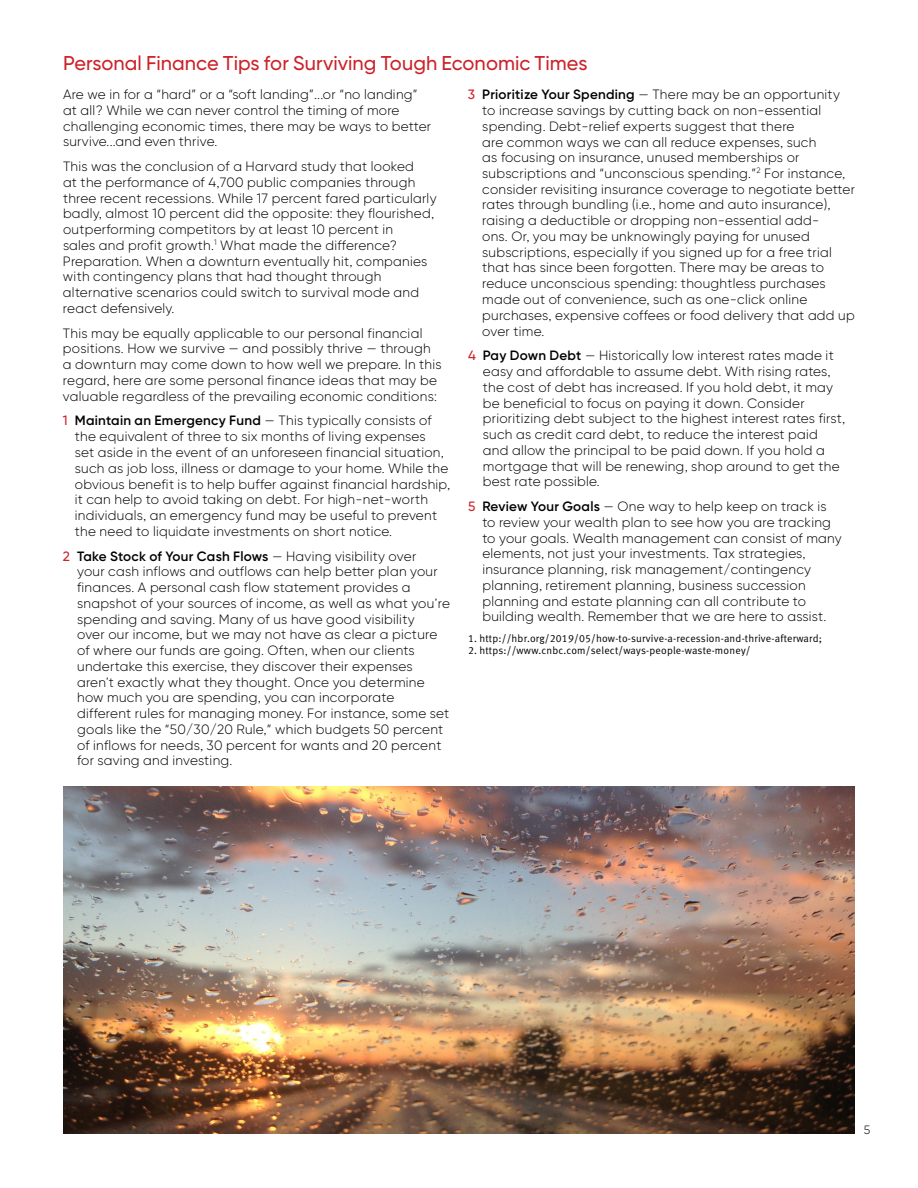
<style>
.page{position:relative;width:918px;height:1188px;background:#fff}
.page>*{position:absolute;margin:0;border:0;box-sizing:border-box;transform-origin:0 0}
.t1{font:500 19.95px "Gilroy BN";color:#cc2229}
.t2{font:300 13.5px/15.8px "Gilroy BN";letter-spacing:.02em;color:#000}
.t3{font:300 12px "Gilroy BN";color:#000}
.t4{font:10.5px "Meta Normal LF";letter-spacing:.02em;color:#000}
.s1{font-weight:500;color:#cc2229}
.s2{font-weight:600}
</style>
<div class="page">
<img style="left:63px;top:787px;width:792px;height:347px">
<h1 class="t1" style="left:63px;top:51px;width:526px">Personal Finance Tips for Surviving Tough Economic Times</h1>
<p class="t2" style="left:63px;top:86px;width:370px">Are we in for a “hard” or a “soft landing”...or “no landing” at all? While we can never control the timing of more challenging economic times, there may be ways to better survive...and even thrive.</p>
<p class="t2" style="left:63px;top:158px;width:375px">This was the conclusion of a Harvard study that looked<br>at the performance of 4,700 public companies through three recent recessions. While 17 percent fared particularly badly, almost 10 percent did the opposite: they flourished, outperforming competitors by at least 10 percent in<br>sales and profit growth.<sup>1</sup> What made the difference?<br>Preparation. When a downturn eventually hit, companies with contingency plans that had thought through alternative scenarios could switch to survival mode and react defensively.</p>
<p class="t2" style="left:63px;top:325px;width:380px">This may be equally applicable to our personal financial positions. How we survive — and possibly thrive — through a downturn may come down to how well we prepare. In this regard, here are some personal finance ideas that may be valuable regardless of the prevailing economic conditions:</p>
<p class="t2" style="left:75px;top:413px;width:377px;text-indent:-12px"><span class="s1">1</span> <span class="s2">Maintain an Emergency Fund</span> — This typically consists of the equivalent of three to six months of living expenses<br>set aside in the event of an unforeseen financial situation, such as job loss, illness or damage to your home. While the obvious benefit is to help buffer against financial hardship, it can help to avoid taking on debt. For high-net-worth individuals, an emergency fund may be useful to prevent the need to liquidate investments on short notice.</p>
<p class="t2" style="left:77px;top:548px;width:374px;text-indent:-14px"><span class="s1">2</span> <span class="s2">Take Stock of Your Cash Flows</span> — Having visibility over<br>your cash inflows and outflows can help better plan your finances. A personal cash flow statement provides a snapshot of your sources of income, as well as what you’re spending and saving. Many of us have good visibility<br>over our income, but we may not have as clear a picture of where our funds are going. Often, when our clients undertake this exercise, they discover their expenses aren’t exactly what they thought. Once you determine how much you are spending, you can incorporate different rules for managing money. For instance, some set goals like the “50/30/20 Rule,” which budgets 50 percent of inflows for needs, 30 percent for wants and 20 percent for saving and investing.</p>
<p class="t2" style="left:482px;top:87px;width:374px;text-indent:-14px"><span class="s1">3</span> <span class="s2">Prioritize Your Spending</span> — There may be an opportunity to increase savings by cutting back on non-essential spending. Debt-relief experts suggest that there<br>are common ways we can all reduce expenses, such<br>as focusing on insurance, unused memberships or subscriptions and “unconscious spending.”<sup>2</sup> For instance, consider revisiting insurance coverage to negotiate better rates through bundling (i.e., home and auto insurance), raising a deductible or dropping non-essential add-<br>ons. Or, you may be unknowingly paying for unused subscriptions, especially if you signed up for a free trial that has since been forgotten. There may be areas to reduce unconscious spending: thoughtless purchases made out of convenience, such as one-click online purchases, expensive coffees or food delivery that add up over time.</p>
<p class="t2" style="left:483px;top:348px;width:364px;text-indent:-15px"><span class="s1">4</span> <span class="s2">Pay Down Debt</span> — Historically low interest rates made it easy and affordable to assume debt. With rising rates, the cost of debt has increased. If you hold debt, it may be beneficial to focus on paying it down. Consider prioritizing debt subject to the highest interest rates first, such as credit card debt, to reduce the interest paid and allow the principal to be paid down. If you hold a mortgage that will be renewing, shop around to get the best rate possible.</p>
<p class="t2" style="left:482px;top:498px;width:361px;text-indent:-14px"><span class="s1">5</span> <span class="s2">Review Your Goals</span> — One way to help keep on track is to review your wealth plan to see how you are tracking to your goals. Wealth management can consist of many elements, not just your investments. Tax strategies, insurance planning, risk management/contingency planning, retirement planning, business succession planning and estate planning can all contribute to building wealth. Remember that we are here to assist.</p>
<p class="t4" style="left:468px;top:632px;width:356px">1. http://hbr.org/2019/05/how-to-survive-a-recession-and-thrive-afterward;</p>
<p class="t4" style="left:468px;top:644px;width:284px">2. https://www.cnbc.com/select/ways-people-waste-money/</p>
<p class="t3" style="left:864px;top:1122px;width:8px">5</p>
</div>
